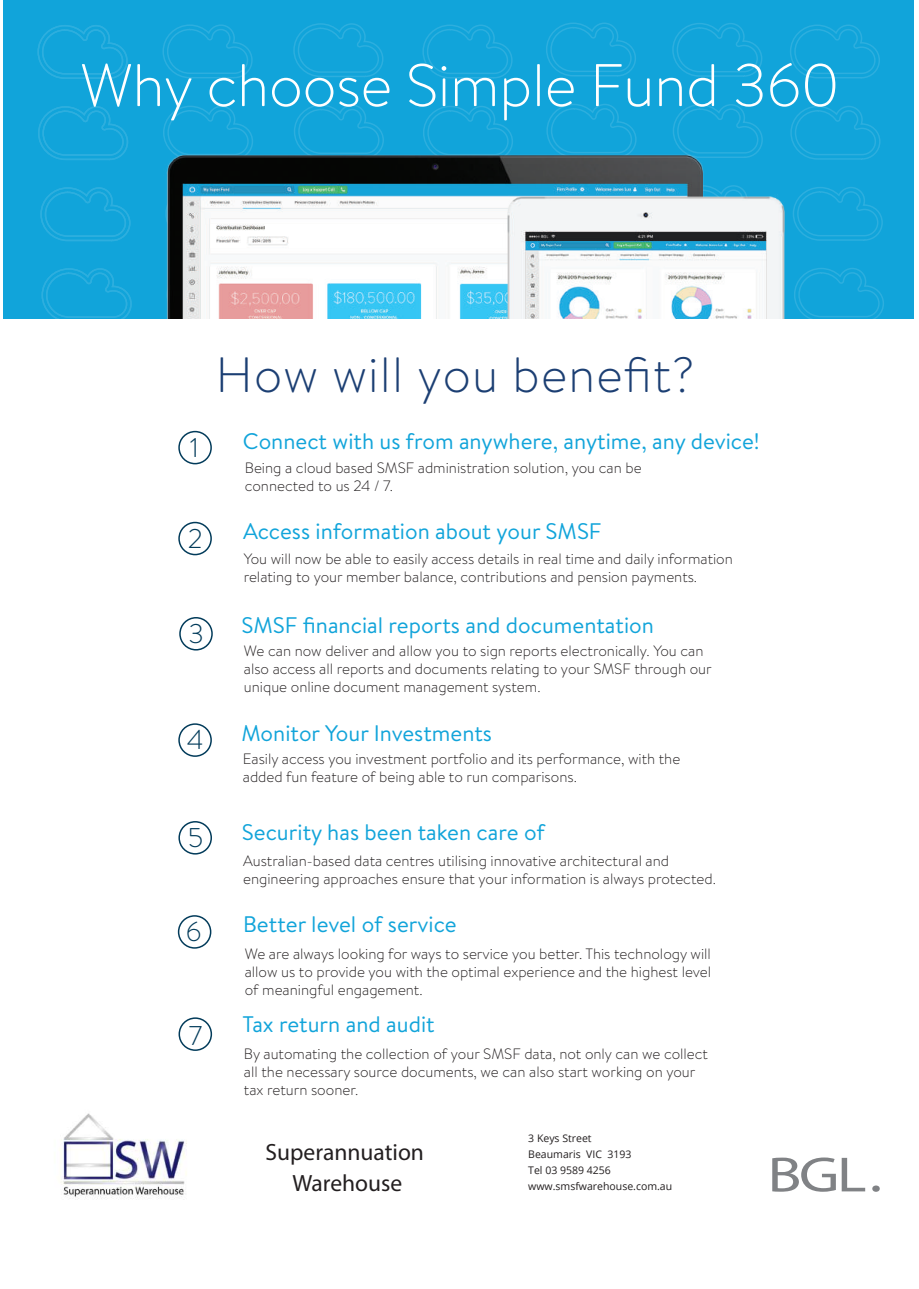
<style>
.page{position:relative;width:919px;height:1289px;background:#fff}
.page>*{position:absolute;margin:0;border:0;box-sizing:border-box;transform-origin:0 0}
.t1{font:300 60px "Brandon Text";letter-spacing:-.01em;color:#fff}
.t2{font:300 49.5px "Brandon Text";letter-spacing:.025em;color:#1c3f73}
.t3{font:300 27px "Brandon Text";color:#023b5a}
.t4{font:23.55px/31.3px "Myriad Pro";color:#231f20;text-align:center}
.t5{font:22.5px "Brandon Text";color:#11a4da}
.t6{font:300 15px/18px "Brandon Text";color:#231f20}
.t7{font:10.5px/15.8px "Open Sans";color:#231f20}
</style>
<div class="page">
<img style="left:60px;top:1113px;width:127px;height:86px">
<div style="left:4px;top:0;width:909px;height:459px;background:#11a4da"></div>
<svg style="left:162px;top:24px;width:87px;height:26px"></svg>
<svg style="left:37px;top:25px;width:87px;height:25px"></svg>
<svg style="left:293px;top:23px;width:88px;height:27px"></svg>
<svg style="left:546px;top:23px;width:88px;height:27px"></svg>
<svg style="left:422px;top:24px;width:87px;height:26px"></svg>
<svg style="left:672px;top:23px;width:88px;height:27px"></svg>
<svg style="left:790px;top:24px;width:90px;height:55px"></svg>
<svg style="left:869px;top:125px;width:12px;height:33px"></svg>
<svg style="left:869px;top:205px;width:14px;height:35px"></svg>
<svg style="left:869px;top:286px;width:15px;height:33px"></svg>
<img style="left:37px;top:50px;width:822px;height:269px">
<div style="left:0;top:319px;width:915px;height:400px;background:#fff"></div>
<svg style="left:772px;top:1157px;width:63px;height:34px"></svg>
<svg style="left:841px;top:1157px;width:24px;height:34px"></svg>
<div style="left:872px;top:1185px;width:7px;height:6px;background:#808285;border-radius:50%"></div>
<div style="left:178px;top:431px;width:34px;height:33px;border:2px solid #023b5a;border-radius:50%"></div>
<div style="left:178px;top:522px;width:34px;height:33px;border:2px solid #023b5a;border-radius:50%"></div>
<div style="left:179px;top:617px;width:34px;height:33px;border:2px solid #023b5a;border-radius:50%"></div>
<div style="left:178px;top:723px;width:34px;height:33px;border:2px solid #023b5a;border-radius:50%"></div>
<div style="left:178px;top:821px;width:34px;height:33px;border:2px solid #023b5a;border-radius:50%"></div>
<div style="left:178px;top:915px;width:33px;height:33px;border:2px solid #023b5a;border-radius:50%"></div>
<div style="left:178px;top:1017px;width:34px;height:33px;border:2px solid #023b5a;border-radius:50%"></div>
<h1 class="t1" style="left:80px;top:44px;width:760px">Why choose Simple Fund 360</h1>
<h3 class="t3" style="left:190px;top:429px;width:11px">1</h3>
<h3 class="t3" style="left:188px;top:520px;width:16px">2</h3>
<h3 class="t3" style="left:188px;top:615px;width:17px">3</h3>
<h3 class="t3" style="left:187px;top:721px;width:18px">4</h3>
<h3 class="t3" style="left:188px;top:819px;width:17px">5</h3>
<h3 class="t3" style="left:186px;top:913px;width:17px">6</h3>
<h3 class="t3" style="left:189px;top:1017px;width:15px">7</h3>
<h2 class="t2" style="left:216px;top:341px;width:480px">How will you benefit?</h2>
<h3 class="t5" style="left:243px;top:425px;width:518px">Connect with us from anywhere, anytime, any device!</h3>
<p class="t6" style="left:245px;top:458px;width:398px">Being a cloud based SMSF administration solution, you can be connected to us 24 / 7.</p>
<h3 class="t5" style="left:243px;top:515px;width:360px">Access information about your SMSF</h3>
<p class="t6" style="left:244px;top:549px;width:490px">You will now be able to easily access details in real time and daily information relating to your member balance, contributions and pension payments.</p>
<h3 class="t5" style="left:241px;top:609px;width:414px">SMSF financial reports and documentation</h3>
<p class="t6" style="left:244px;top:641px;width:469px">We can now deliver and allow you to sign reports electronically. You can also access all reports and documents relating to your SMSF through our unique online document management system.</p>
<h3 class="t5" style="left:241px;top:718px;width:252px">Monitor Your Investments</h3>
<p class="t6" style="left:243px;top:749px;width:439px">Easily access you investment portfolio and its performance, with the added fun feature of being able to run comparisons.</p>
<h3 class="t5" style="left:242px;top:816px;width:304px">Security has been taken care of</h3>
<p class="t6" style="left:243px;top:851px;width:474px">Australian-based data centres utilising innovative architectural and engineering approaches ensure that your information is always protected.</p>
<h3 class="t5" style="left:243px;top:909px;width:215px">Better level of service</h3>
<p class="t6" style="left:245px;top:944px;width:468px;text-align:justify">We are always looking for ways to service you better. This technology will allow us to provide you with the optimal experience and the highest level of meaningful engagement.</p>
<h3 class="t5" style="left:242px;top:1008px;width:194px">Tax return and audit</h3>
<p class="t6" style="left:244px;top:1043px;width:465px">By automating the collection of your SMSF data, not only can we collect all the necessary source documents, we can also start working on your tax return sooner.</p>
<h3 class="t4" style="left:265px;top:1135px;width:160px">Superannuation<br>Warehouse</h3>
<p class="t7" style="left:528px;top:1130px;width:145px">3 Keys Street<br>Beaumaris VIC 3193<br>Tel 03 9589 4256 www.smsfwarehouse.com.au</p>
</div>
